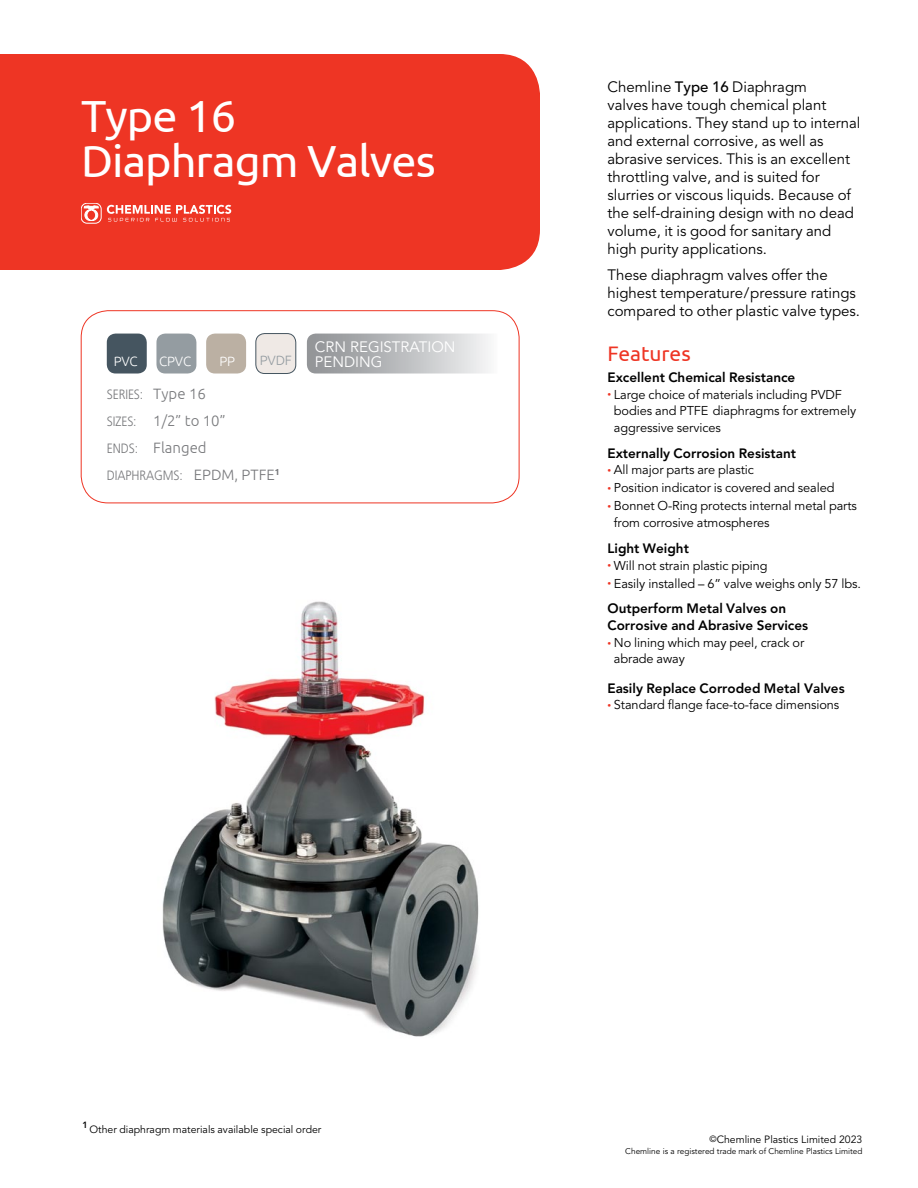
<style>
.page{position:relative;width:918px;height:1188px;background:#fff}
.page>*{position:absolute;margin:0;border:0;box-sizing:border-box;transform-origin:0 0}
.t1{font:45px "Ubuntu";letter-spacing:-.02em;color:#fff}
.features_-_red_text{font:21px "Ubuntu";color:#ee3524}
.Top_Body{font:15px/18px "Avenir LT Std";color:#000}
.t2{font:300 15px "Ubuntu";color:#77787b}
.t3{font:15px "Avenir LT Std";color:#fff}
.body{font:800 13.5px/17.2px "Avenir LT Std";color:#000}
.t4{font:300 13.5px "Frutiger";letter-spacing:-.01em;color:#77787b;scale:.9 1}
.Product_Codes_-_init{font:300 13.5px "Ubuntu";letter-spacing:-.015em;color:#fff}
.Product_Codes_-_init-2{font:300 13.5px "Ubuntu";color:#949ca1}
.body-2{font:12.75px/16.5px "Avenir LT Std";letter-spacing:-.005em;color:#000}
.body-3{font:10.5px "Avenir LT Std";color:#000}
.Feature_body{font:10.5px "Avenir LT Std";color:#000}
.Feature_body-2{font:8.25px "Avenir LT Std";color:#000}
.s1{font-family:"Ubuntu";font-size:15px}
.s2{font-family:"Frutiger";font-size:13.5px}
.s3{font-weight:500}
.s4{font-weight:300;font-size:7.5px;color:#ee3524}
.s5{font-size:9px}
</style>
<div class="page">
<div style="left:81px;top:310px;width:438px;height:193px;border:1px solid #ee3524;border-radius:27px"></div>
<div style="left:256px;top:334px;width:40px;height:40px;background:#efe9e5;border-radius:9px"></div>
<div style="left:256px;top:333px;width:40px;height:41px;border:1px solid #455560;border-radius:9px"></div>
<div style="left:206px;top:334px;width:40px;height:40px;background:#bbb0a3;border-radius:9px"></div>
<div style="left:156px;top:334px;width:40px;height:40px;background:#949ca1;border-radius:9px"></div>
<div style="left:107px;top:334px;width:40px;height:40px;background:#455560;border-radius:9px"></div>
<div style="left:0;top:54px;width:540px;height:216px;background:#ee3524"></div>
<div style="left:81px;top:203px;width:20px;height:20px;border:1px solid #fff;border-radius:6px"></div>
<svg style="left:84px;top:206px;width:14px;height:15px"></svg>
<svg style="left:107px;top:205px;width:124px;height:16px;background:#f27165"></svg>
<img style="left:162px;top:601px;width:317px;height:436px">
<svg style="left:307px;top:334px;width:182px;height:40px;background:#bdbfc1"></svg>
<p class="t1" style="left:81px;top:89px;width:157px">Type 16</p>
<p class="t1" style="left:81px;top:134px;width:356px">Diaphragm Valves</p>
<p class="Product_Codes_-_init" style="left:114px;top:353px;width:25px">PVC</p>
<p class="Product_Codes_-_init" style="left:159px;top:353px;width:33px">CPVC</p>
<p class="Product_Codes_-_init" style="left:219px;top:353px;width:17px">PP</p>
<p class="Product_Codes_-_init-2" style="left:260px;top:352px;width:33px">PVDF</p>
<p class="t4" style="left:107px;top:387px;width:112px">SERIES: <span class="s1">Type 16</span></p>
<p class="t2" style="left:107px;top:412px;width:120px"><span class="s2">SIZES:</span> 1/2” to 10”</p>
<p class="t2" style="left:107px;top:439px;width:101px"><span class="s2">ENDS:</span> Flanged</p>
<p class="t4" style="left:107px;top:468px;width:194px">DIAPHRAGMS: <span class="s1">EPDM, PTFE</span><sup>1</sup></p>
<p class="t3" style="left:315px;top:338px;width:142px">CRN REGISTRATION</p>
<p class="t3" style="left:315px;top:353px;width:69px">PENDING</p>
<p class="Top_Body" style="left:608px;top:79px;width:254px">Chemline <span class="s3">Type 16</span> Diaphragm<br>valves have tough chemical plant applications. They stand up to internal and external corrosive, as well as abrasive services. This is an excellent throttling valve, and is suited for slurries or viscous liquids. Because of the self-draining design with no dead volume, it is good for sanitary and high purity applications.</p>
<p class="Top_Body" style="left:608px;top:266px;width:254px">These diaphragm valves offer the highest temperature/pressure ratings compared to other plastic valve types.</p>
<p class="features_-_red_text" style="left:608px;top:341px;width:85px">Features</p>
<p class="body" style="left:608px;top:369px;width:189px">Excellent Chemical Resistance</p>
<p class="body-2" style="left:614px;top:386px;width:244px;text-indent:-6px"><span class="s4">•</span> Large choice of materials including PVDF bodies and PTFE diaphragms for extremely aggressive services</p>
<p class="body" style="left:607px;top:445px;width:190px">Externally Corrosion Resistant</p>
<p class="body-2" style="left:607px;top:462px;width:148px"><span class="s4">•</span> All major parts are plastic</p>
<p class="body-2" style="left:607px;top:480px;width:229px"><span class="s4">•</span> Position indicator is covered and sealed</p>
<p class="body-2" style="left:614px;top:498px;width:245px;text-indent:-6px"><span class="s4">•</span> Bonnet O-Ring protects internal metal parts from corrosive atmospheres</p>
<p class="body" style="left:607px;top:540px;width:83px">Light Weight</p>
<p class="body-2" style="left:607px;top:557px;width:162px"><span class="s4">•</span> Will not strain plastic piping</p>
<p class="body-2" style="left:607px;top:575px;width:255px"><span class="s4">•</span> Easily installed – 6” valve weighs only 57 lbs.</p>
<p class="body" style="left:607px;top:600px;width:202px">Outperform Metal Valves on<br>Corrosive and Abrasive Services</p>
<p class="body-2" style="left:614px;top:635px;width:192px;text-indent:-6px"><span class="s4">•</span> No lining which may peel, crack or abrade away</p>
<p class="body" style="left:607px;top:679px;width:239px">Easily Replace Corroded Metal Valves</p>
<p class="body-2" style="left:607px;top:697px;width:233px"><span class="s4">•</span> Standard flange face-to-face dimensions</p>
<p class="body-3" style="left:82px;top:1123px;width:240px"><sup>1</sup> Other diaphragm materials available special order</p>
<p class="Feature_body" style="left:709px;top:1134px;width:155px"><span class="s5">©</span>Chemline Plastics Limited 2023</p>
<p class="Feature_body-2" style="left:625px;top:1146px;width:239px">Chemline is a registered trade mark of Chemline Plastics Limited</p>
</div>
